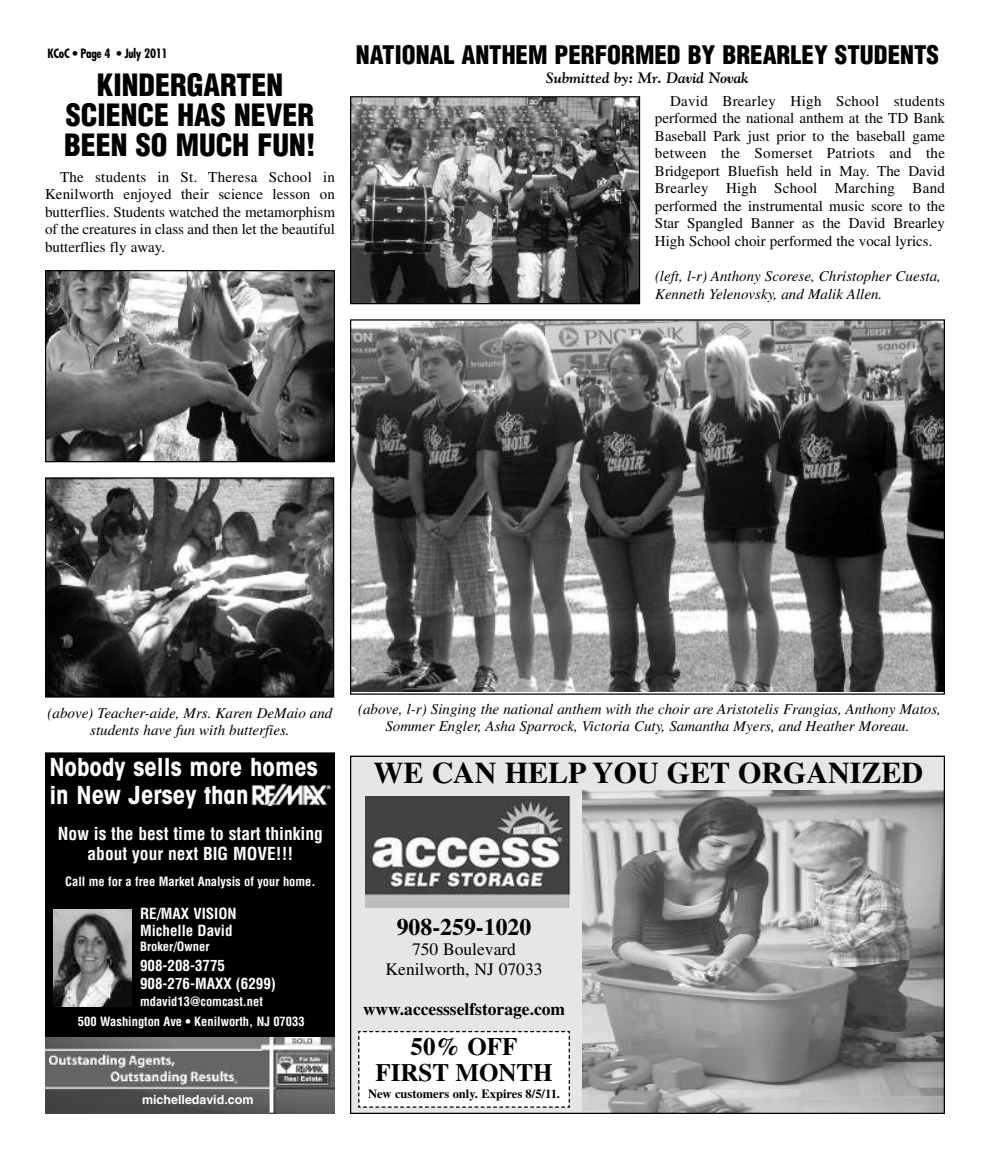
<style>
.page{position:relative;width:990px;height:1159px;background:#fff}
.page>*{position:absolute;margin:0;border:0;box-sizing:border-box;transform-origin:0 0}
.t1{font:900 condensed 30px/30px "Helvetica";color:#000;text-align:center}
.t2{font:700 30px "Times";color:#000}
.t3{font:900 condensed 25px "Helvetica";color:#000}
.t4{font:700 condensed 25px/27.5px "Avant Garde";color:#fff}
.t5{font:700 25px/26.2px "Times";color:#000;text-align:center}
.t6{font:700 23.75px "Times";color:#000}
.t7{font:700 condensed 17.5px/20px "Helvetica";color:#fff;text-align:center}
.t8{font:17.5px/20px "Times";color:#000;text-align:center}
.t9{font:700 17.5px "Times";color:#000}
.t10{font:15px/17.5px "Times";color:#000;text-align:justify}
.t11{font:italic 15px/17.5px "Times";color:#000;text-align:center}
.t12{font:700 condensed 15px/17.5px "Helvetica";color:#fff}
.t13{font:italic 700 15px "Goudy";color:#000}
.t14{font:700 condensed 12.5px "Helvetica";color:#fff}
.t15{font:700 12.5px "Times";color:#000}
.t16{font:700 condensed 12.5px "Futura";letter-spacing:-.025em;color:#000}
.t17{font:700 12.5px "Helvetica";color:#fff}
</style>
<div class="page">
<img style="left:352px;top:321px;width:591px;height:370px">
<img style="left:352px;top:98px;width:286px;height:204px">
<div style="left:350px;top:96px;width:290px;height:208px;border:1px solid #000"></div>
<img style="left:47px;top:479px;width:285px;height:217px">
<div style="left:45px;top:477px;width:289px;height:221px;border:1px solid #000"></div>
<img style="left:47px;top:272px;width:286px;height:188px">
<div style="left:45px;top:270px;width:290px;height:192px;border:1px solid #000"></div>
<div style="left:350px;top:756px;width:595px;height:358px;background:#e6e6e6"></div>
<img style="left:583px;top:790px;width:360px;height:322px">
<img style="left:366px;top:796px;width:205px;height:112px">
<div style="left:358px;top:1031px;width:212px;height:77px;background:#fff"></div>
<div style="left:46px;top:753px;width:288px;height:359px;background:#000"></div>
<img style="left:45px;top:1038px;width:290px;height:75px">
<img style="left:251px;top:783px;width:80px;height:22px">
<img style="left:54px;top:909px;width:78px;height:98px">
<p class="t16" style="left:48px;top:47px;width:122px">KCoC • Page 4 • July 2011</p>
<h1 class="t1" style="left:64px;top:70px;width:253px">KINDERGARTEN<br>SCIENCE HAS NEVER<br>BEEN SO MUCH FUN!</h1>
<p class="t10" style="left:45px;top:169px;width:291px;text-indent:15px">The students in St. Theresa School in Kenilworth enjoyed their science lesson on butterflies. Students watched the metamorphism of the creatures in class and then let the beautiful butterflies fly away.</p>
<h2 class="t3" style="left:356px;top:40px;width:585px">NATIONAL ANTHEM PERFORMED BY BREARLEY STUDENTS</h2>
<p class="t13" style="left:546px;top:69px;width:204px">Submitted by: Mr. David Novak</p>
<p class="t10" style="left:655px;top:94px;width:292px;text-indent:15px">David Brearley High School students performed the national anthem at the TD Bank Baseball Park just prior to the baseball game between the Somerset Patriots and the Bridgeport Bluefish held in May. The David Brearley High School Marching Band performed the instrumental music score to the Star Spangled Banner as the David Brearley High School choir performed the vocal lyrics.</p>
<p class="t11" style="left:655px;top:269px;width:287px;text-align:left">(left, l-r) Anthony Scorese, Christopher Cuesta,<br>Kenneth Yelenovsky, and Malik Allen.</p>
<p class="t11" style="left:48px;top:705px;width:286px">(above) Teacher-aide, Mrs. Karen DeMaio and students have fun with butterfies.</p>
<h2 class="t4" style="left:49px;top:755px;width:270px">Nobody sells more homes in New Jersey than</h2>
<p class="t7" style="left:58px;top:824px;width:267px">Now is the best time to start thinking about your next BIG MOVE!!!</p>
<p class="t14" style="left:65px;top:874px;width:252px">Call me for a free Market Analysis of your home.</p>
<p class="t12" style="left:140px;top:905px;width:98px">RE/MAX VISION<br>Michelle David</p>
<p class="t14" style="left:140px;top:940px;width:71px">Broker/Owner</p>
<p class="t12" style="left:140px;top:957px;width:137px">908-208-3775<br>908-276-MAXX (6299)</p>
<p class="t14" style="left:140px;top:995px;width:124px">mdavid13@comcast.net</p>
<p class="t14" style="left:78px;top:1015px;width:228px">500 Washington Ave • Kenilworth, NJ 07033</p>
<p class="t17" style="left:142px;top:1095px;width:113px">michelledavid.com</p>
<p class="t11" style="left:358px;top:701px;width:584px">(above, l-r) Singing the national anthem with the choir are Aristotelis Frangias, Anthony Matos,<br>Sommer Engler, Asha Sparrock, Victoria Cuty, Samantha Myers, and Heather Moreau.</p>
<h1 class="t2" style="left:373px;top:762px;width:551px">WE CAN HELP YOU GET ORGANIZED</h1>
<h3 class="t6" style="left:397px;top:918px;width:136px">908-259-1020</h3>
<p class="t8" style="left:386px;top:940px;width:158px">750 Boulevard<br>Kenilworth, NJ 07033</p>
<p class="t9" style="left:363px;top:1003px;width:204px">www.accessselfstorage.com</p>
<h2 class="t5" style="left:375px;top:1035px;width:179px">50% OFF<br>FIRST MONTH</h2>
<p class="t15" style="left:368px;top:1090px;width:193px">New customers only. Expires 8/5/11.</p>
</div>
